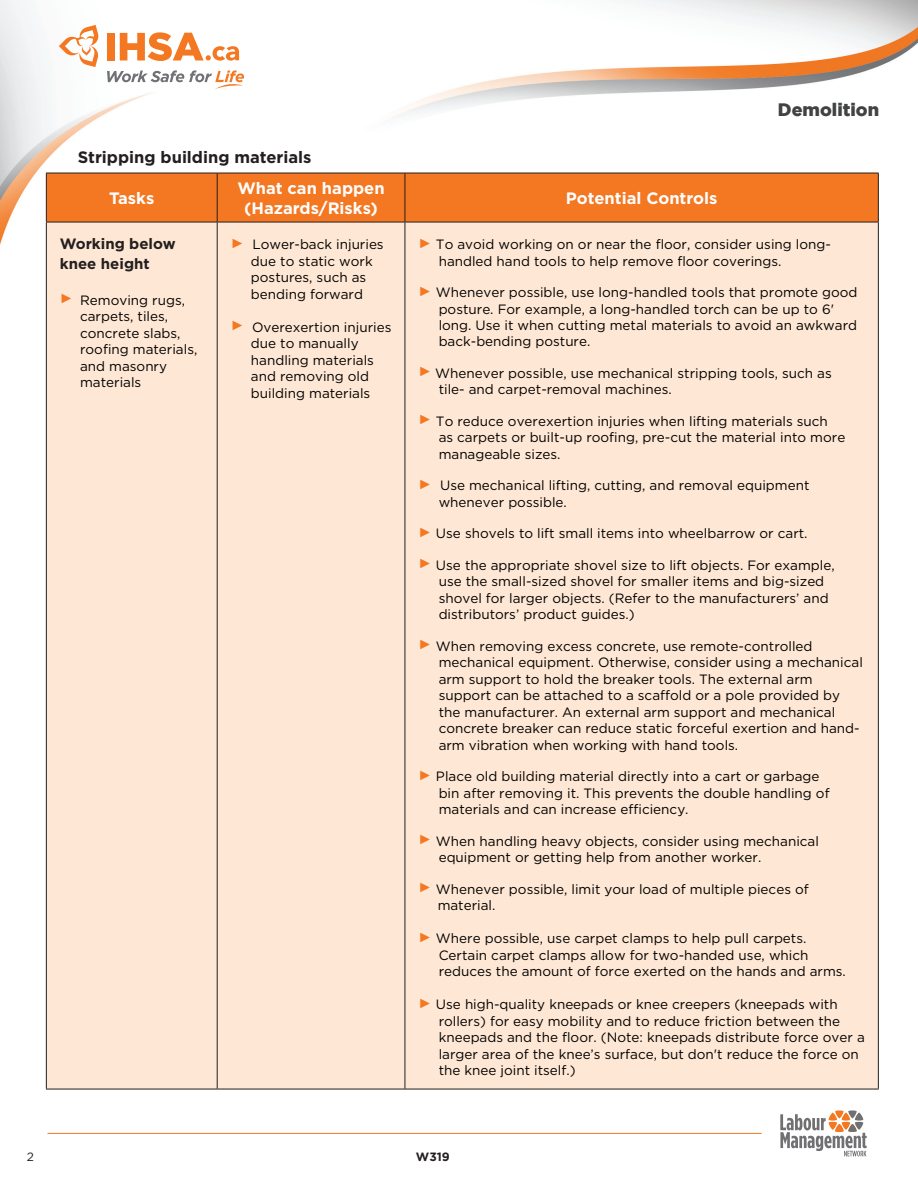
<style>
.page{position:relative;width:918px;height:1188px;background:#fff}
.page>*{position:absolute;margin:0;border:0;box-sizing:border-box;transform-origin:0 0}
.t1{font:900 18px "Gotham";color:#414343}
.t2{font:700 16.5px/19.5px "Gotham";color:#fff;text-align:center}
.t3{font:700 16.5px "Gotham";color:#231f20}
.t4{font:700 15px/19.5px "Gotham";color:#231f20}
.t5{font:13.5px/16.5px "Gotham";color:#000}
.t6{font:700 12px "Gotham";color:#231f20}
.t7{font:12px "Gotham";color:#231f20}
.s1{font-family:"Times New Roman";color:#f47721}
</style>
<div class="page">
<img style="left:0;top:0;width:235px;height:326px">
<img style="left:320px;top:0;width:598px;height:173px">
<hr style="left:48px;top:1133px;width:714px;height:1px;background:#f47721">
<svg style="left:780px;top:1110px;width:87px;height:46px"></svg>
<svg style="left:59px;top:25px;width:40px;height:42px"></svg>
<div style="left:107px;top:33px;width:8px;height:27px;background:#f47721"></div>
<svg style="left:107px;top:70px;width:137px;height:19px"></svg>
<svg style="left:120px;top:32px;width:119px;height:29px"></svg>
<div style="left:47px;top:174px;width:831px;height:48px;background:#f47721"></div>
<div style="left:47px;top:223px;width:831px;height:866px;background:#fee7d4"></div>
<hr style="left:46px;top:173px;width:171px;height:1px;background:#231f20">
<hr style="left:46px;top:173px;width:1px;height:49px;background:#231f20">
<hr style="left:217px;top:173px;width:188px;height:1px;background:#231f20">
<hr style="left:217px;top:173px;width:1px;height:49px;background:#231f20">
<hr style="left:405px;top:173px;width:474px;height:1px;background:#231f20">
<hr style="left:405px;top:173px;width:1px;height:49px;background:#231f20">
<hr style="left:878px;top:173px;width:1px;height:49px;background:#231f20">
<hr style="left:46px;top:222px;width:171px;height:1px;background:#231f20">
<hr style="left:217px;top:222px;width:188px;height:1px;background:#231f20">
<hr style="left:217px;top:222px;width:1px;height:867px;background:#231f20">
<hr style="left:405px;top:222px;width:474px;height:1px;background:#231f20">
<hr style="left:405px;top:222px;width:1px;height:867px;background:#231f20">
<hr style="left:46px;top:1089px;width:171px;height:1px;background:#231f20">
<hr style="left:217px;top:1089px;width:188px;height:1px;background:#231f20">
<hr style="left:405px;top:1089px;width:474px;height:1px;background:#231f20">
<hr style="left:46px;top:222px;width:1px;height:867px;background:#231f20">
<hr style="left:878px;top:222px;width:1px;height:867px;background:#231f20">
<p class="t3" style="left:78px;top:147px;width:235px">Stripping building materials</p>
<h1 class="t1" style="left:778px;top:99px;width:103px">Demolition</h1>
<p class="t2" style="left:109px;top:188px;width:47px">Tasks</p>
<p class="t2" style="left:237px;top:179px;width:149px">What can happen (Hazards/Risks)</p>
<p class="t2" style="left:566px;top:188px;width:153px">Potential Controls</p>
<p class="t4" style="left:60px;top:234px;width:117px">Working below knee height</p>
<p class="t5" style="left:80px;top:291px;width:119px;text-indent:-20px"><span class="s1">►</span> Removing rugs, carpets, tiles, concrete slabs, roofing materials, and masonry materials</p>
<p class="t5" style="left:439px;top:236px;width:394px;text-indent:-20px"><span class="s1">►</span> To avoid working on or near the floor, consider using long&shy;handled hand tools to help remove floor coverings.</p>
<p class="t5" style="left:439px;top:284px;width:420px;text-indent:-20px"><span class="s1">►</span> Whenever possible, use long-handled tools that promote good posture. For example, a long-handled torch can be up to 6' long. Use it when cutting metal materials to avoid an awkward back-bending posture.</p>
<p class="t5" style="left:439px;top:365px;width:395px;text-indent:-20px"><span class="s1">►</span> Whenever possible, use mechanical stripping tools, such as tile- and carpet-removal machines.</p>
<p class="t5" style="left:439px;top:413px;width:408px;text-indent:-20px"><span class="s1">►</span> To reduce overexertion injuries when lifting materials such as carpets or built-up roofing, pre-cut the material into more manageable sizes.</p>
<p class="t5" style="left:439px;top:477px;width:372px;text-indent:-20px"><span class="s1">►</span> Use mechanical lifting, cutting, and removal equipment whenever possible.</p>
<p class="t5" style="left:418px;top:525px;width:391px"><span class="s1">►</span> Use shovels to lift small items into wheelbarrow or cart.</p>
<p class="t5" style="left:439px;top:557px;width:398px;text-indent:-20px"><span class="s1">►</span> Use the appropriate shovel size to lift objects. For example, use the small-sized shovel for smaller items and big-sized shovel for larger objects. (Refer to the manufacturers’ and distributors’ product guides.)</p>
<p class="t5" style="left:439px;top:638px;width:426px;text-indent:-20px"><span class="s1">►</span> When removing excess concrete, use remote-controlled mechanical equipment. Otherwise, consider using a mechanical arm support to hold the breaker tools. The external arm support can be attached to a scaffold or a pole provided by the manufacturer. An external arm support and mechanical concrete breaker can reduce static forceful exertion and hand&shy;arm vibration when working with hand tools.</p>
<p class="t5" style="left:439px;top:768px;width:392px;text-indent:-20px"><span class="s1">►</span> Place old building material directly into a cart or garbage bin after removing it. This prevents the double handling of materials and can increase efficiency.</p>
<p class="t5" style="left:439px;top:833px;width:382px;text-indent:-20px"><span class="s1">►</span> When handling heavy objects, consider using mechanical equipment or getting help from another worker.</p>
<p class="t5" style="left:438px;top:881px;width:373px;text-indent:-19px"><span class="s1">►</span> Whenever possible, limit your load of multiple pieces of material.</p>
<p class="t5" style="left:439px;top:930px;width:409px;text-indent:-20px"><span class="s1">►</span> Where possible, use carpet clamps to help pull carpets.<br>Certain carpet clamps allow for two-handed use, which reduces the amount of force exerted on the hands and arms.</p>
<p class="t5" style="left:439px;top:996px;width:428px;text-indent:-20px"><span class="s1">►</span> Use high-quality kneepads or knee creepers (kneepads with rollers) for easy mobility and to reduce friction between the kneepads and the floor. (Note: kneepads distribute force over a larger area of the knee’s surface, but don't reduce the force on the knee joint itself.)</p>
<p class="t5" style="left:251px;top:236px;width:134px;text-indent:-20px"><span class="s1">►</span> Lower-back injuries due to static work postures, such as bending forward</p>
<p class="t5" style="left:251px;top:318px;width:142px;text-indent:-20px"><span class="s1">►</span> Overexertion injuries due to manually handling materials and removing old building materials</p>
<p class="t7" style="left:27px;top:1149px;width:9px">2</p>
<p class="t6" style="left:416px;top:1149px;width:35px">W319</p>
</div>
